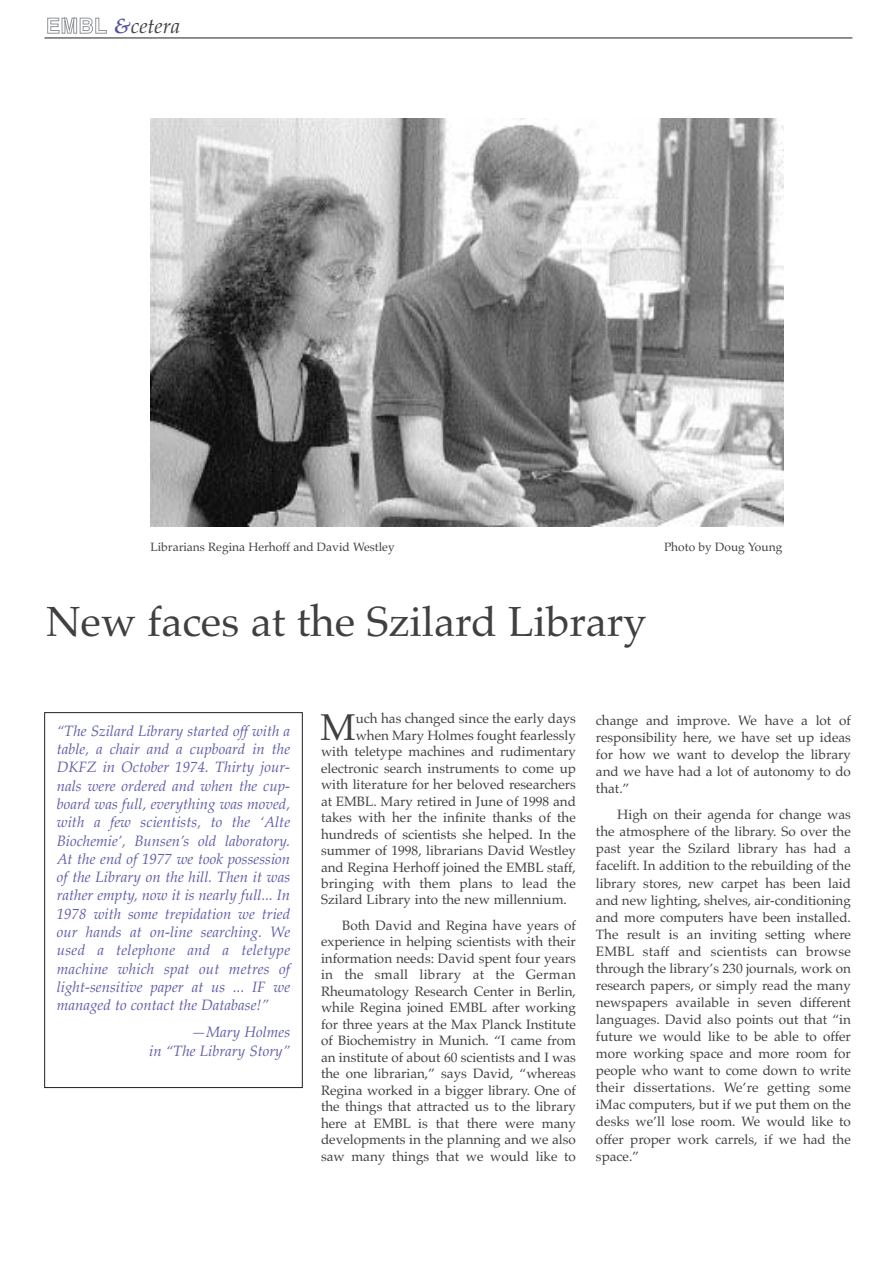
<style>
.page{position:relative;width:893px;height:1263px;background:#fff}
.page>*{position:absolute;margin:0;border:0;box-sizing:border-box;transform-origin:0 0}
.t1{font:42px "Palatino";color:#404041}
.t2{font:37.2px "Palatino";color:#404041}
.t3{font:italic 21px "Palatino";color:#404041}
.t4{font:italic 15px/18.3px "Palatino";color:#605ca8;text-align:justify}
.t5{font:13.5px/17.1px "Palatino";color:#404041;text-align:justify}
.t6{font:12px "Palatino";color:#404041}
.s1{font-family:"Helvetica";font-weight:700;font-style:normal;color:#fff}
.s2{font-weight:700;color:#524fa1}
</style>
<div class="page">
<hr style="left:45px;top:38px;width:807px;height:1px;background:#231f20">
<div style="left:45px;top:712px;width:257px;height:376px;border:1px solid #231f20"></div>
<img style="left:150px;top:118px;width:633px;height:408px">
<h3 class="t3" style="left:46px;top:16px;width:136px"><span class="s1">EMBL</span> <span class="s2">&amp;</span>cetera</h3>
<p class="t6" style="left:150px;top:541px;width:246px">Librarians Regina Herhoff and David Westley</p>
<p class="t6" style="left:664px;top:541px;width:120px">Photo by Doug Young</p>
<h1 class="t1" style="left:46px;top:601px;width:602px">New faces at the Szilard Library</h1>
<p class="t4" style="left:57px;top:722px;width:235px">“The Szilard Library started off with a table, a chair and a cupboard in the DKFZ in October 1974. Thirty jour&shy;nals were ordered and when the cup&shy;board was full, everything was moved, with a few scientists, to the ‘Alte Biochemie’, Bunsen’s old laboratory.<br>At the end of 1977 we took possession of the Library on the hill. Then it was rather empty, now it is nearly full... In 1978 with some trepidation we tried our hands at on-line searching. We used a telephone and a teletype machine which spat out metres of light-sensitive paper at us ... IF we managed to contact the Database!”</p>
<p class="t4" style="left:149px;top:1024px;width:142px;text-align:right">—Mary Holmes<br>in “The Library Story”</p>
<h2 class="t2" style="left:321px;top:709px;width:37px">M</h2>
<p class="t5" style="left:356px;top:711px;width:222px">uch has changed since the early days</p>
<p class="t5" style="left:356px;top:727px;width:222px">when Mary Holmes fought fearlessly</p>
<p class="t5" style="left:321px;top:744px;width:256px">with teletype machines and rudimentary</p>
<p class="t5" style="left:321px;top:760px;width:256px">electronic search instruments to come up</p>
<p class="t5" style="left:321px;top:777px;width:256px">with literature for her beloved researchers</p>
<p class="t5" style="left:321px;top:793px;width:256px">at EMBL. Mary retired in June of 1998 and</p>
<p class="t5" style="left:321px;top:810px;width:256px">takes with her the infinite thanks of the</p>
<p class="t5" style="left:321px;top:826px;width:256px">hundreds of scientists she helped. In the</p>
<p class="t5" style="left:321px;top:843px;width:256px">summer of 1998, librarians David Westley</p>
<p class="t5" style="left:321px;top:859px;width:256px">and Regina Herhoff joined the EMBL staff,</p>
<p class="t5" style="left:321px;top:876px;width:256px">bringing with them plans to lead the</p>
<p class="t5" style="left:321px;top:892px;width:247px">Szilard Library into the new millennium.</p>
<p class="t5" style="left:321px;top:918px;width:256px;line-height:16.5px;text-indent:21px">Both David and Regina have years of experience in helping scientists with their information needs: David spent four years in the small library at the German Rheumatology Research Center in Berlin, while Regina joined EMBL after working for three years at the Max Planck Institute of Biochemistry in Munich. “I came from an institute of about 60 scientists and I was the one librarian,” says David, “whereas Regina worked in a bigger library. One of the things that attracted us to the library here at EMBL is that there were many developments in the planning and we also saw many things that we would like to</p>
<p class="t5" style="left:596px;top:713px;width:256px">change and improve. We have a lot of responsibility here, we have set up ideas for how we want to develop the library and we have had a lot of autonomy to do that.”</p>
<p class="t5" style="left:596px;top:807px;width:256px;text-indent:21px">High on their agenda for change was the atmosphere of the library. So over the past year the Szilard library has had a facelift. In addition to the rebuilding of the library stores, new carpet has been laid and new lighting, shelves, air-conditioning and more computers have been installed.<br>The result is an inviting setting where EMBL staff and scientists can browse through the library’s 230 journals, work on research papers, or simply read the many newspapers available in seven different languages. David also points out that “in future we would like to be able to offer more working space and more room for people who want to come down to write their dissertations. We’re getting some iMac computers, but if we put them on the desks we’ll lose room. We would like to offer proper work carrels, if we had the space.”</p>
</div>
